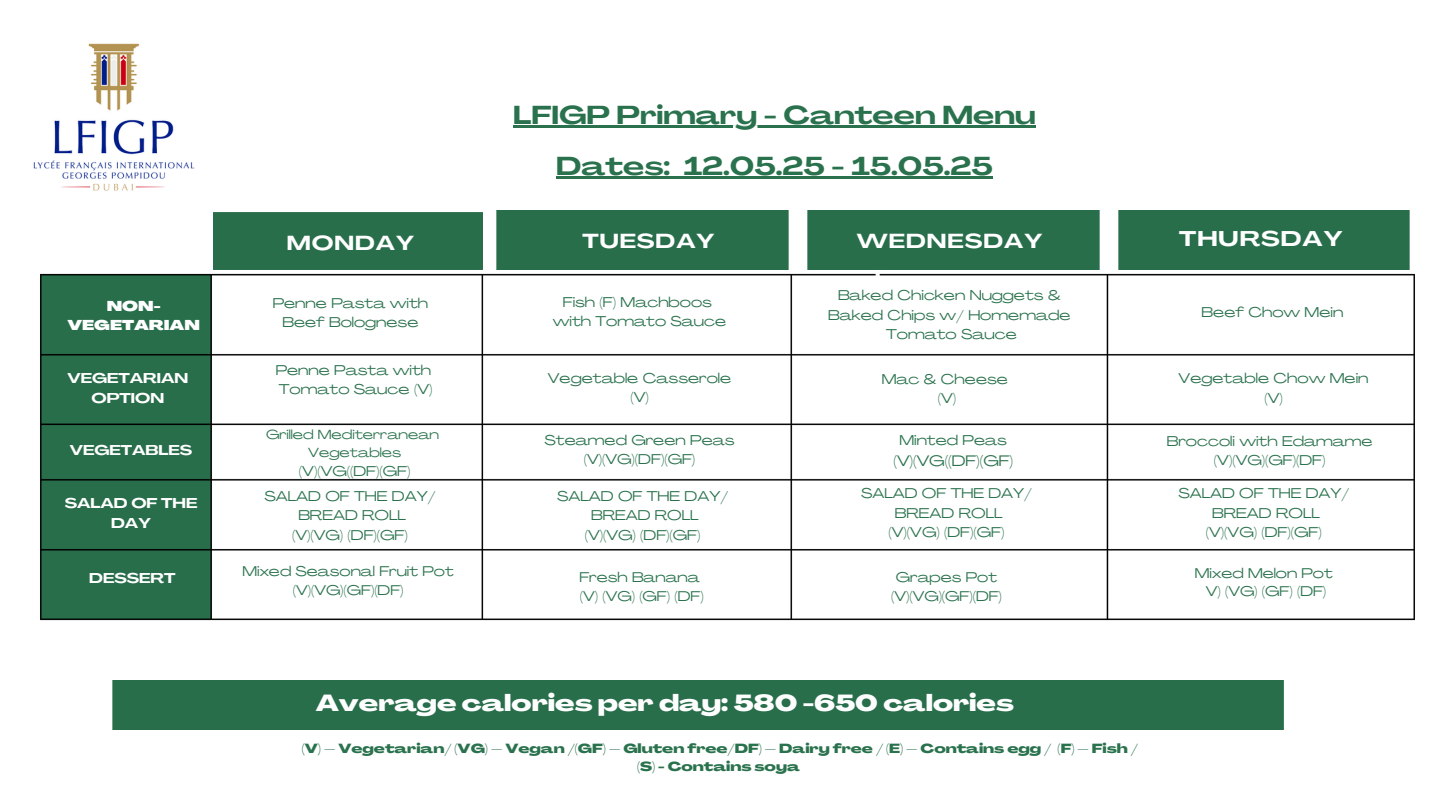
<style>
.page{position:relative;width:1440px;height:810px;background:#fff}
.page>*{position:absolute;margin:0;border:0;box-sizing:border-box;transform-origin:0 0}
.t1{font:700 25.6px "Agrandir Grand";color:#2a724d}
.t2{font:800 22.9px "Agrandir Grand";color:#fefefe}
.t3{font:700 21px "Agrandir Grand";letter-spacing:.05em;color:#fefefe}
.t4{font:700 20px "Agrandir Grand";letter-spacing:.05em;color:#fefefe}
.t5{font:15px "Agrandir Grand";color:#2a724d}
.t6{font:14px/19.5px "Agrandir Grand";color:#2a724d;text-align:center}
.t7{font:700 14px/19.5px "Agrandir Grand";color:#fff;text-align:center}
.t8{font:900 14px/19.5px "Agrandir Grand";color:#fff;text-align:center}
.t9{font:13.9px "Agrandir Grand";color:#2a724d}
.t10{font:800 13px "Agrandir Grand";color:#2a724d}
.t11{font:13px "Agrandir Grand";color:#2a724d}
</style>
<div class="page">
<img style="left:40px;top:269px;width:1375px;height:352px">
<div style="left:113px;top:680px;width:1171px;height:49px;background:#286e4b"></div>
<div style="left:214px;top:213px;width:269px;height:57px;background:#286e4b"></div>
<div style="left:497px;top:211px;width:292px;height:58px;background:#286e4b"></div>
<div style="left:807px;top:211px;width:292px;height:58px;background:#286e4b"></div>
<div style="left:1118px;top:211px;width:292px;height:58px;background:#286e4b"></div>
<hr style="left:513px;top:126px;width:523px;height:2px;background:#2a724d">
<hr style="left:556px;top:177px;width:114px;height:2px;background:#2a724d">
<svg style="left:670px;top:177px;width:14px;height:2px"></svg>
<hr style="left:684px;top:177px;width:309px;height:2px;background:#2a724d">
<img style="left:33px;top:43px;width:162px;height:148px">
<h4 class="t8" style="left:67px;top:298px;width:134px">NON-<br>VEGETARIAN</h4>
<h4 class="t7" style="left:67px;top:370px;width:122px">VEGETARIAN<br>OPTION</h4>
<p class="t7" style="left:70px;top:442px;width:124px">VEGETABLES</p>
<p class="t7" style="left:65px;top:495px;width:134px">SALAD OF THE<br>DAY</p>
<h1 class="t7" style="left:89px;top:570px;width:88px">DESSERT</h1>
<h2 class="t1" style="left:513px;top:105px;width:524px">LFIGP Primary - Canteen Menu</h2>
<p class="t1" style="left:556px;top:156px;width:438px">Dates: 12.05.25 - 15.05.25</p>
<p class="t4" style="left:870px;top:223px;width:168px">WEDNESDA</p>
<h1 class="t4" style="left:869px;top:235px;width:168px">WEDNESDA</h1>
<h4 class="t4" style="left:287px;top:235px;width:129px">MONDAY</h4>
<h4 class="t4" style="left:582px;top:233px;width:134px">TUESDAY</h4>
<h4 class="t4" style="left:857px;top:233px;width:187px">WEDNESDAY</h4>
<h6 class="t6" style="left:273px;top:295px;width:157px">Penne Pasta with</h6>
<p class="t6" style="left:282px;top:314px;width:138px">Beef Bolognese</p>
<p class="t6" style="left:276px;top:362px;width:157px">Penne Pasta with</p>
<p class="t6" style="left:279px;top:380px;width:155px">Tomato Sauce (V)</p>
<p class="t11" style="left:266px;top:429px;width:174px">Grilled Mediterranean</p>
<p class="t11" style="left:308px;top:447px;width:95px">Vegetables</p>
<p class="t6" style="left:299px;top:463px;width:113px">(V)(VG((DF)(GF)</p>
<p class="t6" style="left:563px;top:294px;width:151px">Fish (F) Machboos</p>
<p class="t6" style="left:553px;top:313px;width:175px">with Tomato Sauce</p>
<h5 class="t6" style="left:548px;top:370px;width:185px">Vegetable Casserole</h5>
<p class="t6" style="left:630px;top:389px;width:20px">(V)</p>
<p class="t6" style="left:545px;top:432px;width:192px">Steamed Green Peas</p>
<p class="t6" style="left:584px;top:451px;width:113px">(V)(VG)(DF)(GF)</p>
<h6 class="t6" style="left:838px;top:287px;width:224px">Baked Chicken Nuggets &amp;</h6>
<h5 class="t6" style="left:828px;top:307px;width:244px">Baked Chips w/ Homemade</h5>
<p class="t6" style="left:886px;top:326px;width:132px">Tomato Sauce</p>
<p class="t6" style="left:882px;top:371px;width:128px">Mac &amp; Cheese</p>
<p class="t6" style="left:938px;top:390px;width:20px">(V)</p>
<p class="t6" style="left:899px;top:432px;width:109px">Minted Peas</p>
<p class="t5" style="left:893px;top:455px;width:121px">(V)(VG((DF)(GF)</p>
<p class="t3" style="left:1179px;top:230px;width:165px">THURSDAY</p>
<p class="t6" style="left:1202px;top:303px;width:143px">Beef Chow Mein</p>
<p class="t6" style="left:1179px;top:370px;width:191px">Vegetable Chow Mein (V)</p>
<p class="t6" style="left:1167px;top:432px;width:207px">Broccoli with Edamame</p>
<p class="t6" style="left:1214px;top:452px;width:113px">(V)(VG)(GF)(DF)</p>
<p class="t6" style="left:265px;top:488px;width:172px">SALAD OF THE DAY/<br>BREAD ROLL<br>(V)(VG) (DF)(GF)</p>
<h6 class="t6" style="left:557px;top:488px;width:172px">SALAD OF THE DAY/<br>BREAD ROLL<br>(V)(VG) (DF)(GF)</h6>
<p class="t6" style="left:861px;top:485px;width:172px">SALAD OF THE DAY/<br>BREAD ROLL<br>(V)(VG) (DF)(GF)</p>
<p class="t6" style="left:1178px;top:485px;width:172px">SALAD OF THE DAY/<br>BREAD ROLL<br>(V)(VG) (DF)(GF)</p>
<h5 class="t9" style="left:243px;top:566px;width:213px">Mixed Seasonal Fruit Pot</h5>
<p class="t9" style="left:293px;top:585px;width:112px">(V)(VG)(GF)(DF)</p>
<p class="t9" style="left:579px;top:572px;width:122px">Fresh Banana</p>
<p class="t9" style="left:580px;top:590px;width:125px">(V) (VG) (GF) (DF)</p>
<h5 class="t9" style="left:896px;top:572px;width:103px">Grapes Pot</h5>
<h6 class="t9" style="left:891px;top:590px;width:112px">(V)(VG)(GF)(DF)</h6>
<p class="t2" style="left:316px;top:694px;width:700px">Average calories per day: 580 -650 calories</p>
<p class="t10" style="left:302px;top:743px;width:838px">(V) – Vegetarian/ (VG) – Vegan /(GF) – Gluten free/DF) – Dairy free / (E) – Contains egg / (F) – Fish /</p>
<h5 class="t10" style="left:637px;top:761px;width:164px">(S) - Contains soya</h5>
<p class="t9" style="left:1195px;top:567px;width:139px">Mixed Melon Pot</p>
<p class="t9" style="left:1206px;top:586px;width:122px">V) (VG) (GF) (DF)</p>
</div>
